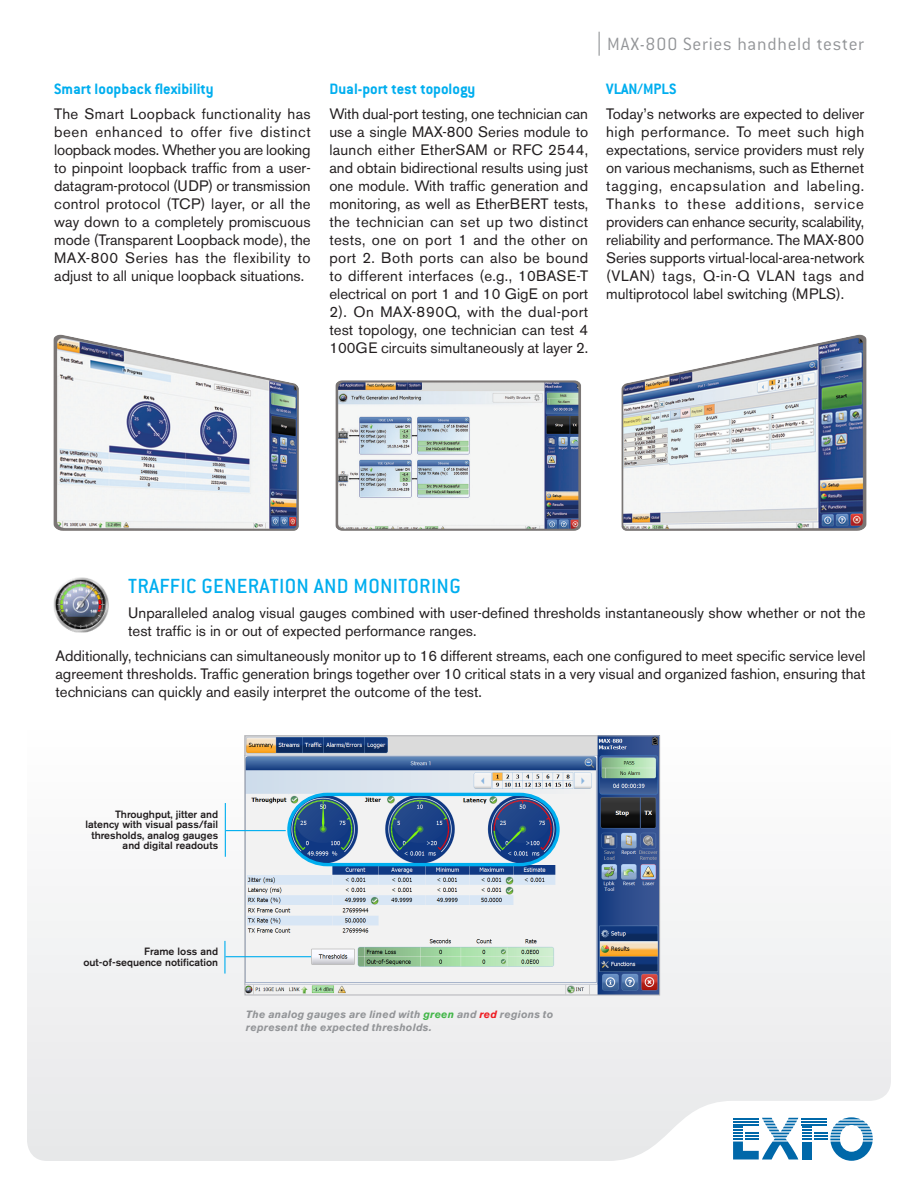
<style>
.page{position:relative;width:918px;height:1188px;background:#fff}
.page>*{position:absolute;margin:0;border:0;box-sizing:border-box;transform-origin:0 0}
.t1{font:500 22.5px "Conduit ITC";letter-spacing:.01em;color:#00aeef}
.t2{font:300 19.5px "Conduit ITC";letter-spacing:.04em;color:#939598}
.t3{font:700 16.5px "Conduit ITC";color:#00aeef}
.t4{font:15px/18px "Akzidenz Grotesk BE";color:#231f20;text-align:justify}
.t5{font:500 10.5px/10.5px "Akzidenz Grotesk BE";color:#231f20;text-align:right}
.t6{font:italic 700 10.5px/13.5px "Akzidenz Grotesk BE";letter-spacing:.02em;color:#939598}
.s1{color:#43b649}
.s2{color:#ee1d23}
</style>
<div class="page">
<svg style="left:27px;top:735px;width:864px;height:426px"></svg>
<svg style="left:599px;top:32px;width:1px;height:24px"></svg>
<svg style="left:733px;top:1117px;width:140px;height:44px"></svg>
<img style="left:53px;top:335px;width:246px;height:196px">
<img style="left:621px;top:335px;width:246px;height:196px">
<img style="left:335px;top:380px;width:246px;height:151px">
<img style="left:247px;top:737px;width:411px;height:256px">
<div style="left:245px;top:735px;width:415px;height:260px;border:1px solid #b2b3b7"></div>
<hr style="left:226px;top:830px;width:60px;height:1px;background:#00aeef">
<hr style="left:225px;top:956px;width:86px;height:1px;background:#00aeef">
<hr style="left:225px;top:803px;width:1px;height:54px;background:#00aeef">
<hr style="left:224px;top:941px;width:2px;height:33px;background:#00aeef">
<svg style="left:286px;top:791px;width:275px;height:77px"></svg>
<img style="left:53px;top:577px;width:56px;height:56px">
<p class="t3" style="left:54px;top:79px;width:161px">Smart loopback flexibility</p>
<p class="t4" style="left:54px;top:104px;width:258px">The Smart Loopback functionality has been enhanced to offer five distinct loopback modes. Whether you are looking to pinpoint loopback traffic from a user&shy;datagram-protocol (UDP) or transmission control protocol (TCP) layer, or all the way down to a completely promiscuous mode (Transparent Loopback mode), the MAX-800 Series has the flexibility to adjust to all unique loopback situations.</p>
<p class="t3" style="left:329px;top:79px;width:148px">Dual-port test topology</p>
<p class="t4" style="left:329px;top:104px;width:260px">With dual-port testing, one technician can use a single MAX-800 Series module to launch either EtherSAM or RFC 2544, and obtain bidirectional results using just one module. With traffic generation and monitoring, as well as EtherBERT tests, the technician can set up two distinct tests, one on port 1 and the other on port 2. Both ports can also be bound to different interfaces (e.g., 10BASE-T electrical on port 1 and 10 GigE on port 2). On MAX-890Q, with the dual-port test topology, one technician can test 4<br>100GE circuits simultaneously at layer 2.</p>
<h2 class="t2" style="left:607px;top:33px;width:258px">MAX-800 Series handheld tester</h2>
<p class="t3" style="left:606px;top:79px;width:72px">VLAN/MPLS</p>
<p class="t4" style="left:606px;top:104px;width:260px">Today’s networks are expected to deliver high performance. To meet such high expectations, service providers must rely on various mechanisms, such as Ethernet tagging, encapsulation and labeling.<br>Thanks to these additions, service providers can enhance security, scalability, reliability and performance. The MAX-800<br>Series supports virtual‑local‑area-network (VLAN) tags, Q-in-Q VLAN tags and multiprotocol label switching (MPLS).</p>
<h1 class="t1" style="left:128px;top:573px;width:334px">TRAFFIC GENERATION AND MONITORING</h1>
<p class="t4" style="left:128px;top:604px;width:739px">Unparalleled analog visual gauges combined with user-defined thresholds instantaneously show whether or not the test traffic is in or out of expected performance ranges.</p>
<p class="t4" style="left:55px;top:647px;width:812px">Additionally, technicians can simultaneously monitor up to 16 different streams, each one configured to meet specific service level agreement thresholds. Traffic generation brings together over 10 critical stats in a very visual and organized fashion, ensuring that technicians can quickly and easily interpret the outcome of the test.</p>
<p class="t5" style="left:86px;top:809px;width:134px">Throughput, jitter and latency with visual pass/fail thresholds, analog gauges and digital readouts</p>
<p class="t5" style="left:83px;top:946px;width:136px">Frame loss and out‑of‑sequence notification</p>
<p class="t6" style="left:246px;top:1007px;width:309px">The analog gauges are lined with <span class="s1">green</span> and <span class="s2">red</span> regions to represent the expected thresholds.</p>
</div>
